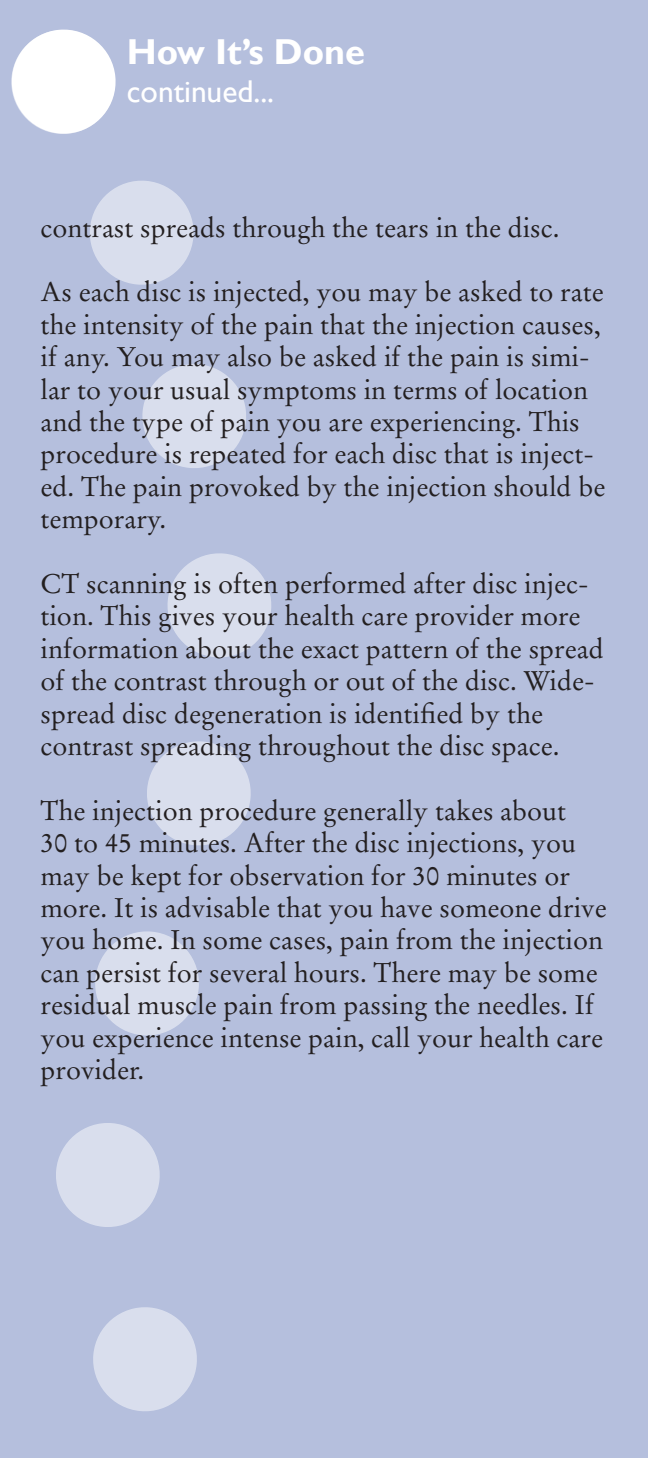
<style>
.page{position:relative;width:648px;height:1458px;background:#b5bfdd}
.page>*{position:absolute;margin:0;border:0;box-sizing:border-box;transform-origin:0 0}
.t1{font:700 36px "Gill Sans";color:#fff}
.t2{font:31.5px "Gill Sans";color:#fff}
.t3{font:27px/32.4px "Stempel Garamond LT Std";color:#231f20}
</style>
<div class="page">
<svg style="left:89px;top:180px;width:106px;height:106px;background:#d0d6e9"></svg>
<svg style="left:141px;top:363px;width:106px;height:106px;background:#d0d6e9"></svg>
<svg style="left:166px;top:552px;width:106px;height:107px;background:#cfd6e8"></svg>
<svg style="left:146px;top:740px;width:106px;height:107px;background:#cfd6e8"></svg>
<svg style="left:94px;top:930px;width:106px;height:107px;background:#cfd6e8"></svg>
<svg style="left:55px;top:1122px;width:106px;height:106px;background:#d0d6e9"></svg>
<svg style="left:92px;top:1306px;width:106px;height:106px;background:#d0d6e9"></svg>
<svg style="left:10px;top:28px;width:107px;height:107px"></svg>
<h1 class="t1" style="left:127px;top:30px;width:240px">How It’s Done</h1>
<p class="t2" style="left:127px;top:73px;width:149px">continued...</p>
<p class="t3" style="left:40px;top:211px;width:521px">contrast spreads through the tears in the disc.</p>
<p class="t3" style="left:40px;top:276px;width:566px">As each disc is injected, you may be asked to rate the intensity of the pain that the injection causes, if any. You may also be asked if the pain is simi&shy;lar to your usual symptoms in terms of location and the type of pain you are experiencing. This procedure is repeated for each disc that is inject&shy;ed. The pain provoked by the injection should be temporary.</p>
<p class="t3" style="left:40px;top:568px;width:565px">CT scanning is often performed after disc injec&shy;tion. This gives your health care provider more information about the exact pattern of the spread of the contrast through or out of the disc. Wide&shy;spread disc degeneration is identified by the contrast spreading throughout the disc space.</p>
<p class="t3" style="left:40px;top:795px;width:568px">The injection procedure generally takes about<br>30 to 45 minutes. After the disc injections, you may be kept for observation for 30 minutes or more. It is advisable that you have someone drive you home. In some cases, pain from the injection can persist for several hours. There may be some residual muscle pain from passing the needles. If you experience intense pain, call your health care provider.</p>
</div>
